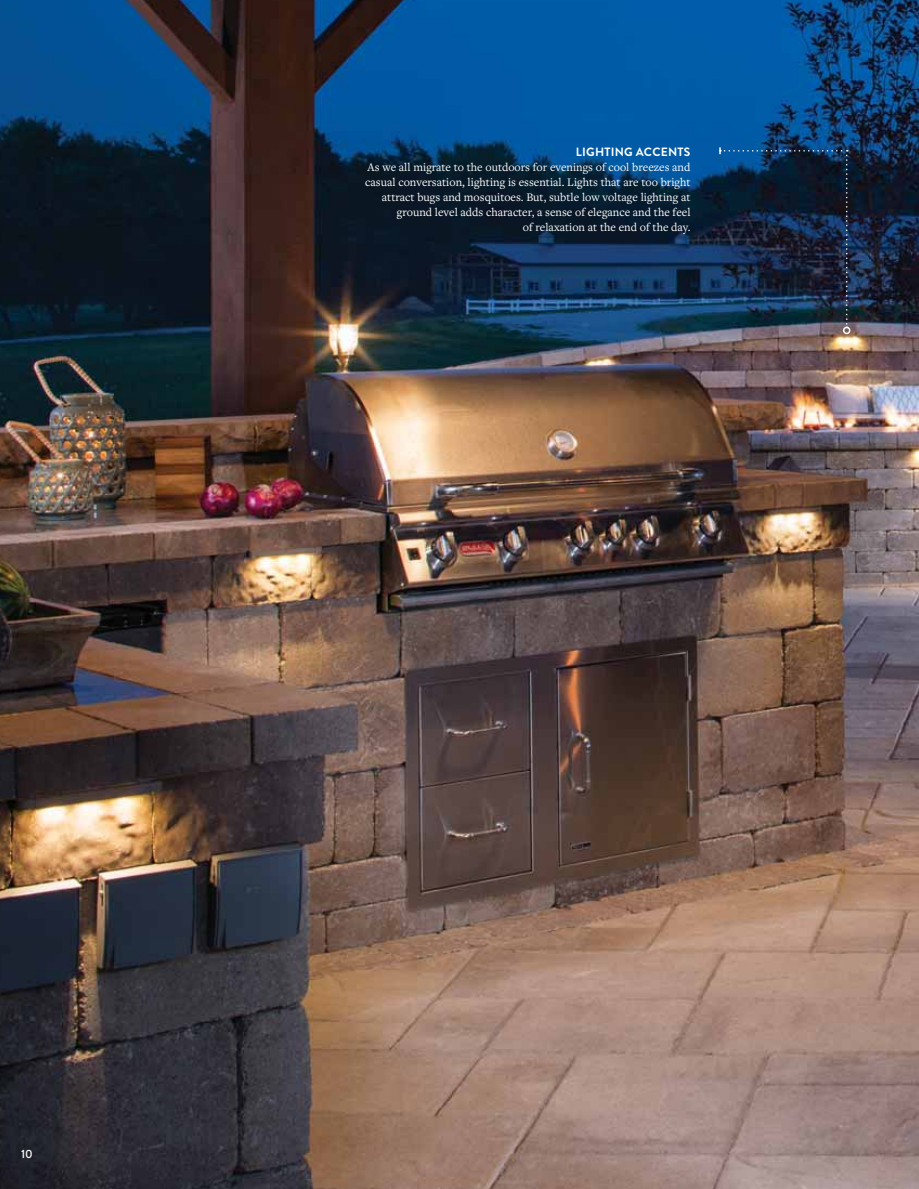
<style>
.page{position:relative;width:919px;height:1189px;background:#fff}
.page>*{position:absolute;margin:0;border:0;box-sizing:border-box;transform-origin:0 0}
.t1{font:12px/15px "Freight Text Pro";color:#fff;text-align:right}
.t2{font:700 12px "Brandon Grotesque";letter-spacing:.02em;color:#fff}
.t3{font:500 12px "Brandon Grotesque";color:#fff}
</style>
<div class="page">
<img style="left:0;top:0;width:918px;height:1188px">
<svg style="left:719px;top:147px;width:128px;height:181px"></svg>
<div style="left:842px;top:326px;width:8px;height:8px;border:2px solid #fff;border-radius:50%"></div>
<p class="t2" style="left:575px;top:147px;width:116px">LIGHTING ACCENTS</p>
<p class="t1" style="left:365px;top:161px;width:326px">As we all migrate to the outdoors for evenings of cool breezes and casual conversation, lighting is essential. Lights that are too bright attract bugs and mosquitoes. But, subtle low voltage lighting at ground level adds character, a sense of elegance and the feel<br>of relaxation at the end of the day.</p>
<p class="t3" style="left:21px;top:1146px;width:13px">10</p>
</div>
